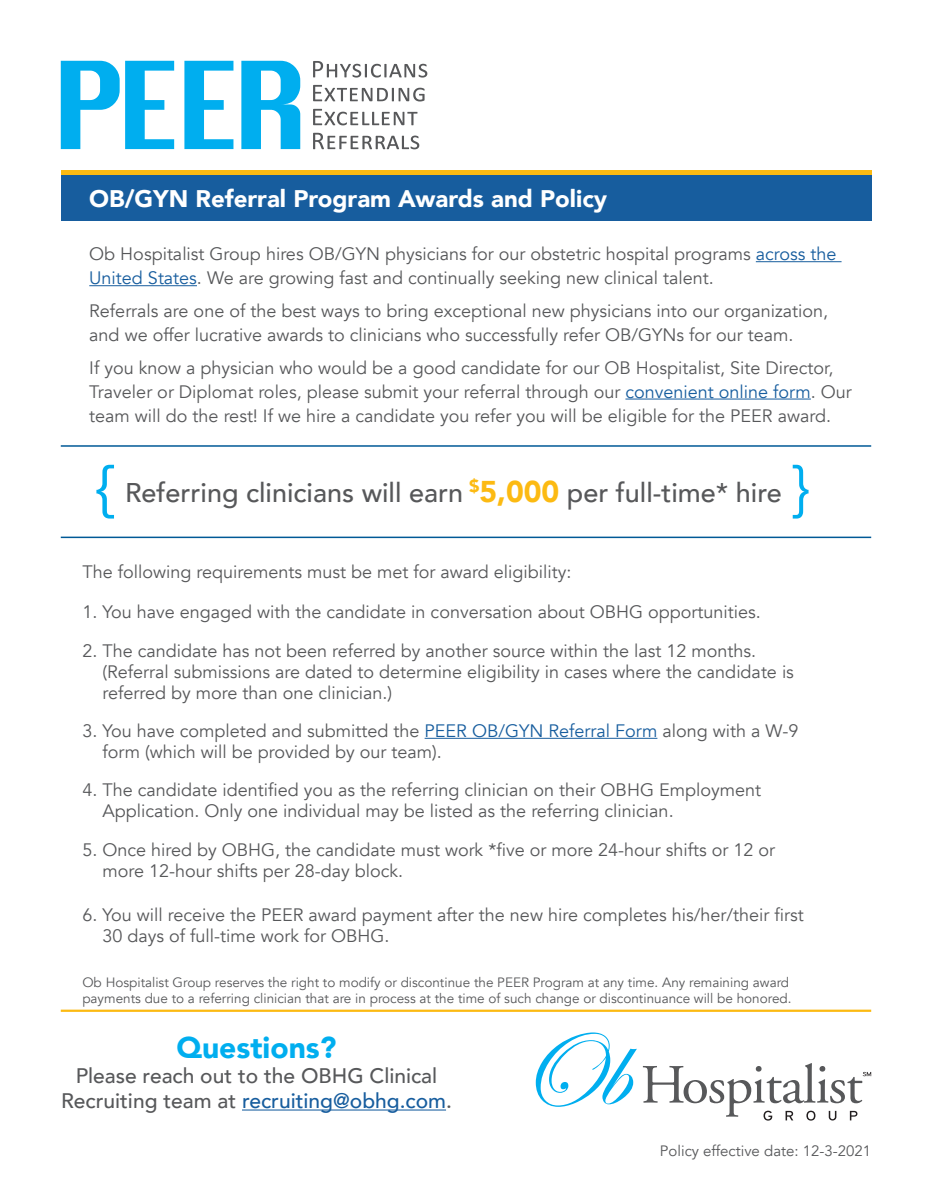
<style>
.page{position:relative;width:932px;height:1202px;background:#fff}
.page>*{position:absolute;margin:0;border:0;box-sizing:border-box;transform-origin:0 0}
.t1{font:900 30px "Avenir";color:#00aeef}
.t2{font:500 27px "Avenir";color:#57585a}
.t3{font:900 24px "Avenir";color:#fff}
.t4{font:500 21px/25.2px "Avenir";color:#57585a;text-align:center}
.t5{font:18px/21px "Avenir";color:#57585a}
.t6{font:15px "Avenir";color:#57585a}
.t7{font:13.5px/16.2px "Avenir";color:#57585a}
.s1{color:#175d9e}
.s2{font-weight:900;font-size:30px;color:#fcba12}
</style>
<div class="page">
<div style="left:61px;top:170px;width:810px;height:46px;background:#fcba12"></div>
<svg style="left:61px;top:61px;width:113px;height:88px"></svg>
<svg style="left:184px;top:61px;width:49px;height:88px"></svg>
<svg style="left:241px;top:61px;width:59px;height:88px"></svg>
<svg style="left:313px;top:61px;width:114px;height:17px"></svg>
<svg style="left:313px;top:85px;width:111px;height:16px"></svg>
<svg style="left:313px;top:109px;width:104px;height:16px"></svg>
<svg style="left:313px;top:133px;width:106px;height:16px"></svg>
<svg style="left:536px;top:1032px;width:335px;height:88px"></svg>
<hr style="left:242px;top:1109px;width:204px;height:1px;background:#175d9e">
<div style="left:61px;top:175px;width:810px;height:45px;background:#175d9e"></div>
<hr style="left:755px;top:261px;width:86px;height:1px;background:#175d9e">
<hr style="left:89px;top:285px;width:108px;height:1px;background:#175d9e">
<hr style="left:625px;top:398px;width:185px;height:1px;background:#175d9e">
<hr style="left:424px;top:738px;width:233px;height:1px;background:#175d9e">
<hr style="left:61px;top:1009px;width:810px;height:2px;background:#fcba12">
<svg style="left:96px;top:465px;width:18px;height:53px"></svg>
<hr style="left:61px;top:445px;width:810px;height:2px;background:#005996">
<hr style="left:61px;top:536px;width:810px;height:2px;background:#005996">
<svg style="left:792px;top:465px;width:16px;height:53px"></svg>
<h3 class="t3" style="left:89px;top:178px;width:519px">OB/GYN Referral Program Awards and Policy</h3>
<p class="t5" style="left:89px;top:242px;width:748px;line-height:24px">Ob Hospitalist Group hires OB/GYN physicians for our obstetric hospital programs <span class="s1">across the<br>United States</span>. We are growing fast and continually seeking new clinical talent.</p>
<p class="t5" style="left:89px;top:299px;width:740px;line-height:24px">Referrals are one of the best ways to bring exceptional new physicians into our organization, and we offer lucrative awards to clinicians who successfully refer OB/GYNs for our team.</p>
<p class="t5" style="left:89px;top:356px;width:764px;line-height:24px">If you know a physician who would be a good candidate for our OB Hospitalist, Site Director,<br>Traveler or Diplomat roles, please submit your referral through our <span class="s1">convenient online form</span>. Our team will do the rest! If we hire a candidate you refer you will be eligible for the PEER award.</p>
<h2 class="t2" style="left:125px;top:469px;width:658px">Referring clinicians will earn <sup>$</sup><span class="s2">5,000</span> per full-time* hire</h2>
<p class="t5" style="left:82px;top:562px;width:490px">The following requirements must be met for award eligibility:</p>
<p class="t5" style="left:82px;top:601px;width:680px">1. You have engaged with the candidate in conversation about OBHG opportunities.</p>
<p class="t5" style="left:102px;top:640px;width:693px;text-indent:-20px">2. The candidate has not been referred by another source within the last 12 months. (Referral submissions are dated to determine eligibility in cases where the candidate is referred by more than one clinician.)</p>
<p class="t5" style="left:102px;top:720px;width:697px;text-indent:-20px">3. You have completed and submitted the <span class="s1">PEER OB/GYN Referral Form</span> along with a W-9 form (which will be provided by our team).</p>
<p class="t5" style="left:102px;top:780px;width:660px;text-indent:-20px">4. The candidate identified you as the referring clinician on their OBHG Employment<br>Application. Only one individual may be listed as the referring clinician.</p>
<p class="t5" style="left:102px;top:839px;width:674px;text-indent:-20px">5. Once hired by OBHG, the candidate must work *five or more 24-hour shifts or 12 or more 12-hour shifts per 28-day block.</p>
<p class="t5" style="left:102px;top:904px;width:702px;text-indent:-20px">6. You will receive the PEER award payment after the new hire completes his/her/their first<br>30 days of full-time work for OBHG.</p>
<p class="t7" style="left:82px;top:974px;width:710px">Ob Hospitalist Group reserves the right to modify or discontinue the PEER Program at any time. Any remaining award payments due to a referring clinician that are in process at the time of such change or discontinuance will be honored.</p>
<h1 class="t1" style="left:176px;top:1021px;width:161px">Questions?</h1>
<p class="t4" style="left:61px;top:1062px;width:392px">Please reach out to the OBHG Clinical<br>Recruiting team at <span class="s1">recruiting@obhg.com</span>.</p>
<p class="t6" style="left:660px;top:1142px;width:213px">Policy effective date: 12-3-2021</p>
</div>
